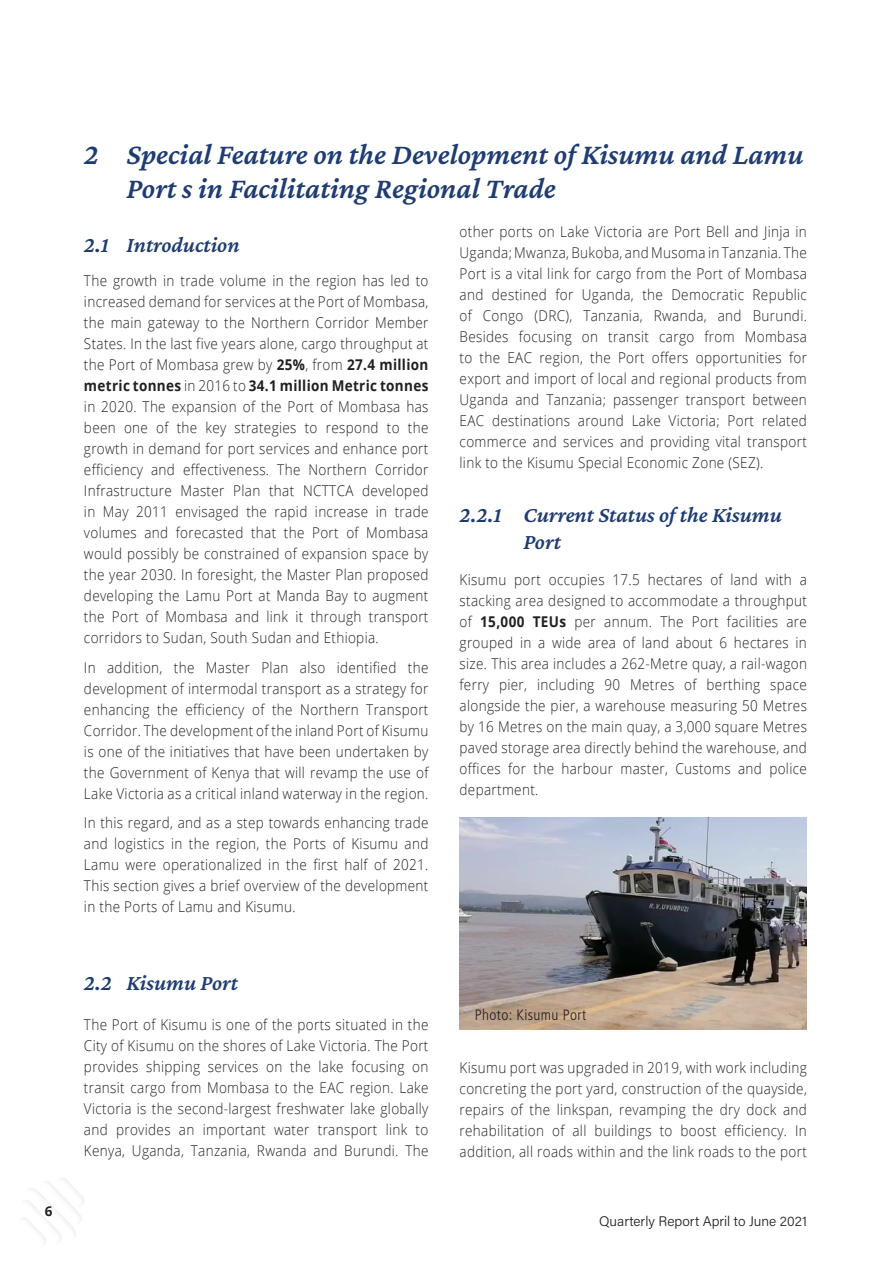
<style>
.page{position:relative;width:893px;height:1263px;background:#fff}
.page>*{position:absolute;margin:0;border:0;box-sizing:border-box;transform-origin:0 0}
.Heading_1{font:italic 600 30px/34.5px "Crimson Pro";color:#1e3c72}
.Heading_2{font:italic 600 22.5px/27px "Crimson Pro";color:#1e3c72}
.t1{font:15px "Frutiger LT 47 Lt Cn";letter-spacing:.025em;color:#231f20}
.Body{font:300 14.85px/21px "Open Sans";letter-spacing:.025em;color:#231f20;text-align:justify;scale:.91 1}
.t2{font:300 13.5px "Acumin Pro";color:#231f20}
.t3{font:700 13.5px "Open Sans";color:#231f20}
.s1{font-weight:700}
</style>
<div class="page">
<svg style="left:24px;top:1178px;width:60px;height:65px"></svg>
<img style="left:460px;top:817px;width:347px;height:212px">
<p class="t3" style="left:45px;top:1201px;width:9px">6</p>
<p class="Heading_1" style="left:126px;top:136px;width:679px;text-indent:-43px">2 Special Feature on the Development of Kisumu and Lamu<br>Port s in Facilitating Regional Trade</p>
<p class="Heading_2" style="left:84px;top:231px;width:157px">2.1 Introduction</p>
<p class="Body" style="left:84px;top:270px;width:380px">The growth in trade volume in the region has led to increased demand for services at the Port of Mombasa, the main gateway to the Northern Corridor Member States. In the last five years alone, cargo throughput at the Port of Mombasa grew by <span class="s1">25%</span>, from <span class="s1">27.4 million metric tonnes</span> in 2016 to <span class="s1">34.1 million Metric tonnes </span>in 2020. The expansion of the Port of Mombasa has been one of the key strategies to respond to the growth in demand for port services and enhance port efficiency and effectiveness. The Northern Corridor Infrastructure Master Plan that NCTTCA developed in May 2011 envisaged the rapid increase in trade volumes and forecasted that the Port of Mombasa would possibly be constrained of expansion space by the year 2030. In foresight, the Master Plan proposed developing the Lamu Port at Manda Bay to augment the Port of Mombasa and link it through transport corridors to Sudan, South Sudan and Ethiopia.</p>
<p class="Body" style="left:84px;top:656px;width:380px">In addition, the Master Plan also identified the development of intermodal transport as a strategy for enhancing the efficiency of the Northern Transport Corridor. The development of the inland Port of Kisumu is one of the initiatives that have been undertaken by the Government of Kenya that will revamp the use of Lake Victoria as a critical inland waterway in the region.</p>
<p class="Body" style="left:84px;top:812px;width:380px">In this regard, and as a step towards enhancing trade and logistics in the region, the Ports of Kisumu and Lamu were operationalized in the first half of 2021.<br>This section gives a brief overview of the development in the Ports of Lamu and Kisumu.</p>
<p class="Body" style="left:460px;top:221px;width:383px">other ports on Lake Victoria are Port Bell and Jinja in Uganda; Mwanza, Bukoba, and Musoma in Tanzania. The Port is a vital link for cargo from the Port of Mombasa and destined for Uganda, the Democratic Republic of Congo (DRC), Tanzania, Rwanda, and Burundi.<br>Besides focusing on transit cargo from Mombasa to the EAC region, the Port offers opportunities for export and import of local and regional products from Uganda and Tanzania; passenger transport between EAC destinations around Lake Victoria; Port related commerce and services and providing vital transport link to the Kisumu Special Economic Zone (SEZ).</p>
<p class="Heading_2" style="left:523px;top:501px;width:260px;text-indent:-64px">2.2.1 Current Status of the Kisumu<br>Port</p>
<p class="Body" style="left:460px;top:569px;width:383px">Kisumu port occupies 17.5 hectares of land with a stacking area designed to accommodate a throughput of <span class="s1">15,000 TEUs</span> per annum. The Port facilities are grouped in a wide area of land about 6 hectares in size. This area includes a 262-Metre quay, a rail-wagon ferry pier, including 90 Metres of berthing space alongside the pier, a warehouse measuring 50 Metres by 16 Metres on the main quay, a 3,000 square Metres paved storage area directly behind the warehouse, and offices for the harbour master, Customs and police department.</p>
<p class="Heading_2" style="left:84px;top:969px;width:156px">2.2 Kisumu Port</p>
<p class="Body" style="left:84px;top:1013px;width:380px">The Port of Kisumu is one of the ports situated in the City of Kisumu on the shores of Lake Victoria. The Port provides shipping services on the lake focusing on transit cargo from Mombasa to the EAC region. Lake Victoria is the second-largest freshwater lake globally and provides an important water transport link to Kenya, Uganda, Tanzania, Rwanda and Burundi. The</p>
<p class="t1" style="left:475px;top:1006px;width:113px">Photo: Kisumu Port</p>
<p class="Body" style="left:460px;top:1057px;width:383px">Kisumu port was upgraded in 2019, with work including concreting the port yard, construction of the quayside, repairs of the linkspan, revamping the dry dock and rehabilitation of all buildings to boost efficiency. In addition, all roads within and the link roads to the port</p>
<p class="t2" style="left:599px;top:1211px;width:209px">Quarterly Report April to June 2021</p>
</div>
